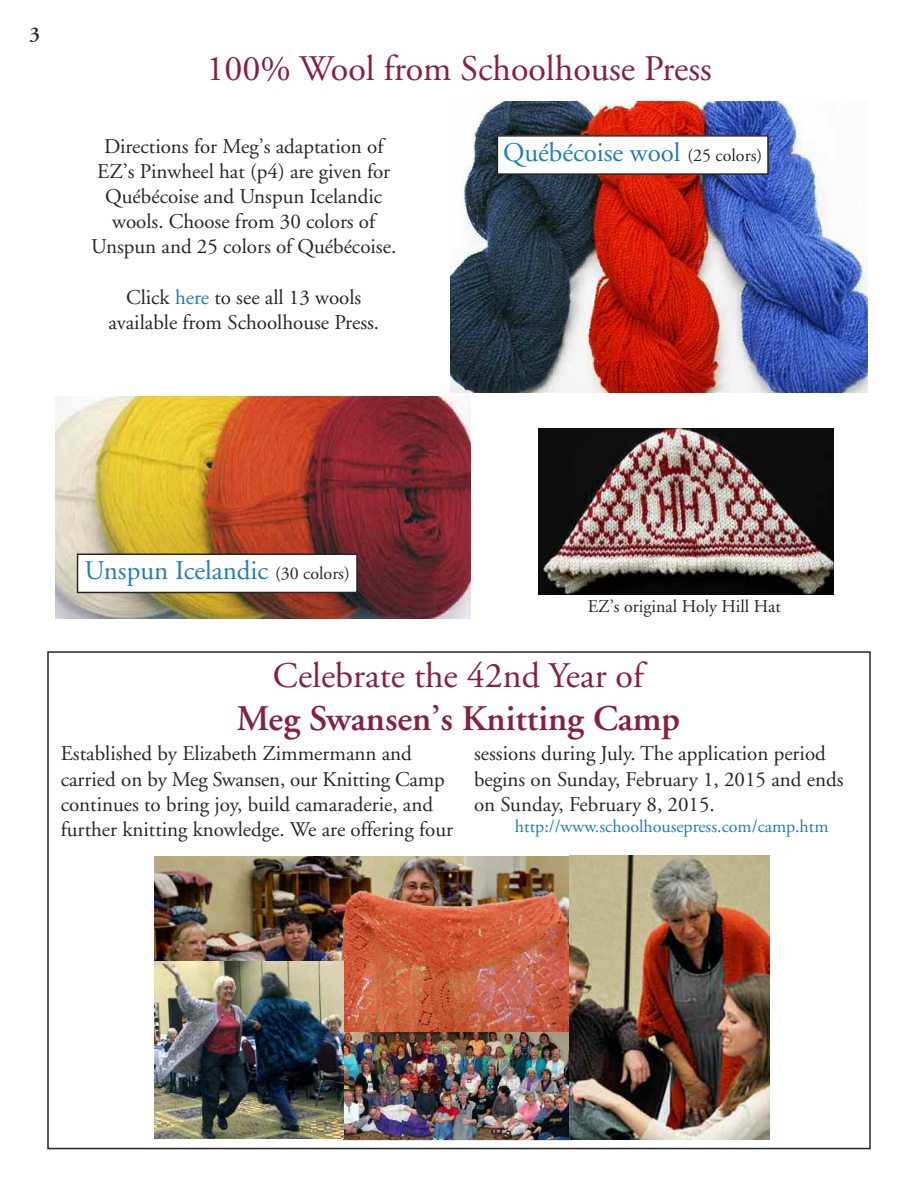
<style>
.page{position:relative;width:918px;height:1188px;background:#fff}
.page>*{position:absolute;margin:0;border:0;box-sizing:border-box;transform-origin:0 0}
.t1{font:36px "Adobe Garamond";color:#862041}
.t2{font:600 36px "Adobe Garamond";color:#862041}
.t3{font:27px "Adobe Garamond";color:#1f7dbb}
.t4{font:21px/25.2px "Adobe Garamond";color:#272627;text-align:center}
.t5{font:600 21px "Adobe Garamond";color:#272627}
.t6{font:18px "Adobe Garamond";color:#1f7dbb}
.t7{font:18px "Adobe Garamond";color:#272627}
.s1{color:#1f7dbb}
.s2{font-size:18px;color:#272627}
</style>
<div class="page">
<img style="left:451px;top:101px;width:416px;height:291px">
<img style="left:55px;top:397px;width:416px;height:222px">
<img style="left:538px;top:429px;width:296px;height:166px">
<div style="left:497px;top:136px;width:271px;height:38px;background:#fff"></div>
<div style="left:497px;top:135px;width:272px;height:40px;border:2px solid #272627"></div>
<div style="left:78px;top:554px;width:279px;height:38px;background:#fff"></div>
<div style="left:77px;top:554px;width:281px;height:39px;border:2px solid #272627"></div>
<img style="left:154px;top:856px;width:416px;height:176px">
<img style="left:343px;top:1034px;width:227px;height:106px">
<img style="left:343px;top:1032px;width:227px;height:2px">
<img style="left:154px;top:961px;width:189px;height:178px">
<img style="left:570px;top:856px;width:200px;height:284px">
<p class="t5" style="left:29px;top:26px;width:12px">3</p>
<h1 class="t1" style="left:206px;top:54px;width:507px">100% Wool from Schoolhouse Press</h1>
<p class="t4" style="left:91px;top:135px;width:307px">Directions for Meg’s adaptation of EZ’s Pinwheel hat (p4) are given for Québécoise and Unspun Icelandic wools. Choose from 30 colors of Unspun and 25 colors of Québécoise.</p>
<p class="t4" style="left:108px;top:286px;width:272px">Click <span class="s1">here</span> to see all 13 wools available from Schoolhouse Press.</p>
<p class="t3" style="left:503px;top:141px;width:261px">Québécoise wool <span class="s2">(25 colors)</span></p>
<p class="t3" style="left:85px;top:560px;width:267px">Unspun Icelandic <span class="s2">(30 colors)</span></p>
<p class="t7" style="left:588px;top:600px;width:195px">EZ’s original Holy Hill Hat</p>
<h1 class="t1" style="left:273px;top:661px;width:372px">Celebrate the 42nd Year of</h1>
<h1 class="t2" style="left:236px;top:704px;width:445px">Meg Swansen’s Knitting Camp</h1>
<p class="t4" style="left:61px;top:743px;width:394px;text-align:left">Established by Elizabeth Zimmermann and carried on by Meg Swansen, our Knitting Camp continues to bring joy, build camaraderie, and further knitting knowledge. We are offering four</p>
<p class="t4" style="left:474px;top:743px;width:371px;text-align:left">sessions during July. The application period begins on Sunday, February 1, 2015 and ends on Sunday, February 8, 2015.</p>
<p class="t6" style="left:515px;top:819px;width:315px">http://www.schoolhousepress.com/camp.htm</p>
</div>
